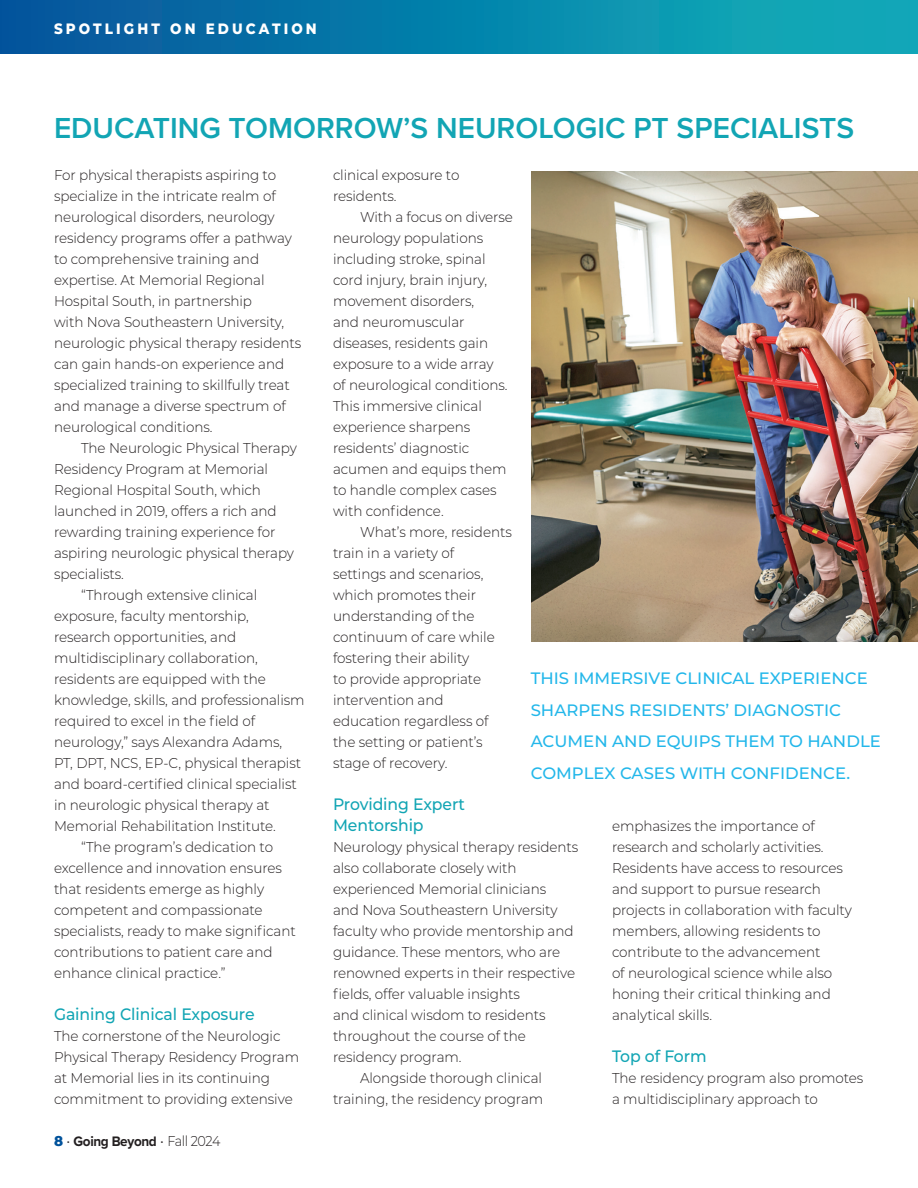
<style>
.page{position:relative;width:918px;height:1188px;background:#fff}
.page>*{position:absolute;margin:0;border:0;box-sizing:border-box;transform-origin:0 0}
.small_story_head_teal{font:600 30px "Proxima Nova";color:#12a5b4}
.short_story_quote{font:500 16.5px/31.5px "Montserrat";color:#23b7ea}
.specialty_sub{font:500 16.5px/21px "Montserrat";letter-spacing:-.005em;color:#12a5b4;scale:.95 1}
.mast_sub{font:800 15px "Montserrat";letter-spacing:.23em;color:#fff;scale:.9 1}
.text__ind{font:300 14.25px/21px "Montserrat";letter-spacing:-.005em;color:#231f20;scale:.95 1}
.text{font:300 14.25px/21px "Montserrat";letter-spacing:-.005em;color:#231f20;scale:.95 1}
.t1{font:700 14.25px "Proxima Nova";letter-spacing:-.025em;color:#231f20;scale:.95 1}
.s1{font-family:"Montserrat";font-weight:800;color:#01529b}
.s2{font-family:"Montserrat";font-weight:300}
</style>
<div class="page">
<div style="left:0;top:0;width:918px;height:54px;background:linear-gradient(to right,#02539c,#10b1ba)"></div>
<img style="left:531px;top:172px;width:387px;height:470px">
<p class="mast_sub" style="left:54px;top:18px;width:293px">SPOTLIGHT ON EDUCATION</p>
<p class="small_story_head_teal" style="left:54px;top:106px;width:802px">EDUCATING TOMORROW’S NEUROLOGIC PT SPECIALISTS</p>
<p class="text" style="left:54px;top:164px;width:262px">For physical therapists aspiring to specialize in the intricate realm of neurological disorders, neurology residency programs offer a pathway to comprehensive training and expertise. At Memorial Regional Hospital South, in partnership<br>with Nova Southeastern University, neurologic physical therapy residents can gain hands-on experience and specialized training to skillfully treat and manage a diverse spectrum of neurological conditions.</p>
<p class="text__ind" style="left:54px;top:437px;width:257px;text-indent:27px">The Neurologic Physical Therapy<br>Residency Program at Memorial<br>Regional Hospital South, which launched in 2019, offers a rich and rewarding training experience for aspiring neurologic physical therapy specialists.</p>
<p class="text__ind" style="left:54px;top:584px;width:265px;text-indent:27px">“Through extensive clinical exposure, faculty mentorship, research opportunities, and multidisciplinary collaboration, residents are equipped with the knowledge, skills, and professionalism required to excel in the field of neurology,” says Alexandra Adams, PT, DPT, NCS, EP-C, physical therapist and board-certified clinical specialist in neurologic physical therapy at Memorial Rehabilitation Institute.</p>
<p class="text__ind" style="left:54px;top:836px;width:256px;text-indent:27px">“The program’s dedication to excellence and innovation ensures that residents emerge as highly competent and compassionate specialists, ready to make significant contributions to patient care and enhance clinical practice.”</p>
<p class="specialty_sub" style="left:54px;top:1003px;width:213px">Gaining Clinical Exposure</p>
<p class="text" style="left:54px;top:1025px;width:260px">The cornerstone of the Neurologic Physical Therapy Residency Program at Memorial lies in its continuing commitment to providing extensive</p>
<p class="t1" style="left:54px;top:1131px;width:177px"><span class="s1">8</span> <span class="s2">•</span> Going Beyond <span class="s2">• Fall 2024</span></p>
<p class="text" style="left:333px;top:164px;width:135px">clinical exposure to residents.</p>
<p class="text__ind" style="left:333px;top:206px;width:191px;text-indent:27px">With a focus on diverse neurology populations including stroke, spinal cord injury, brain injury, movement disorders,<br>and neuromuscular diseases, residents gain exposure to a wide array<br>of neurological conditions.<br>This immersive clinical experience sharpens residents’ diagnostic acumen and equips them to handle complex cases with confidence.</p>
<p class="text__ind" style="left:333px;top:521px;width:190px;text-indent:27px">What’s more, residents train in a variety of<br>settings and scenarios, which promotes their understanding of the continuum of care while fostering their ability<br>to provide appropriate intervention and education regardless of the setting or patient’s stage of recovery.</p>
<p class="specialty_sub" style="left:333px;top:793px;width:141px">Providing Expert<br>Mentorship</p>
<p class="text" style="left:333px;top:836px;width:260px">Neurology physical therapy residents also collaborate closely with experienced Memorial clinicians<br>and Nova Southeastern University faculty who provide mentorship and guidance. These mentors, who are renowned experts in their respective fields, offer valuable insights<br>and clinical wisdom to residents throughout the course of the residency program.</p>
<p class="text__ind" style="left:333px;top:1067px;width:223px;text-align:right">Alongside thorough clinical training, the residency program</p>
<p class="short_story_quote" style="left:531px;top:662px;width:352px">THIS IMMERSIVE CLINICAL EXPERIENCE SHARPENS RESIDENTS’ DIAGNOSTIC ACUMEN AND EQUIPS THEM TO HANDLE COMPLEX CASES WITH CONFIDENCE.</p>
<p class="text__ind" style="left:612px;top:815px;width:254px">emphasizes the importance of research and scholarly activities.<br>Residents have access to resources and support to pursue research projects in collaboration with faculty members, allowing residents to contribute to the advancement<br>of neurological science while also honing their critical thinking and analytical skills.</p>
<p class="specialty_sub" style="left:612px;top:1045px;width:101px">Top of Form</p>
<p class="text" style="left:612px;top:1067px;width:266px">The residency program also promotes a multidisciplinary approach to</p>
</div>
